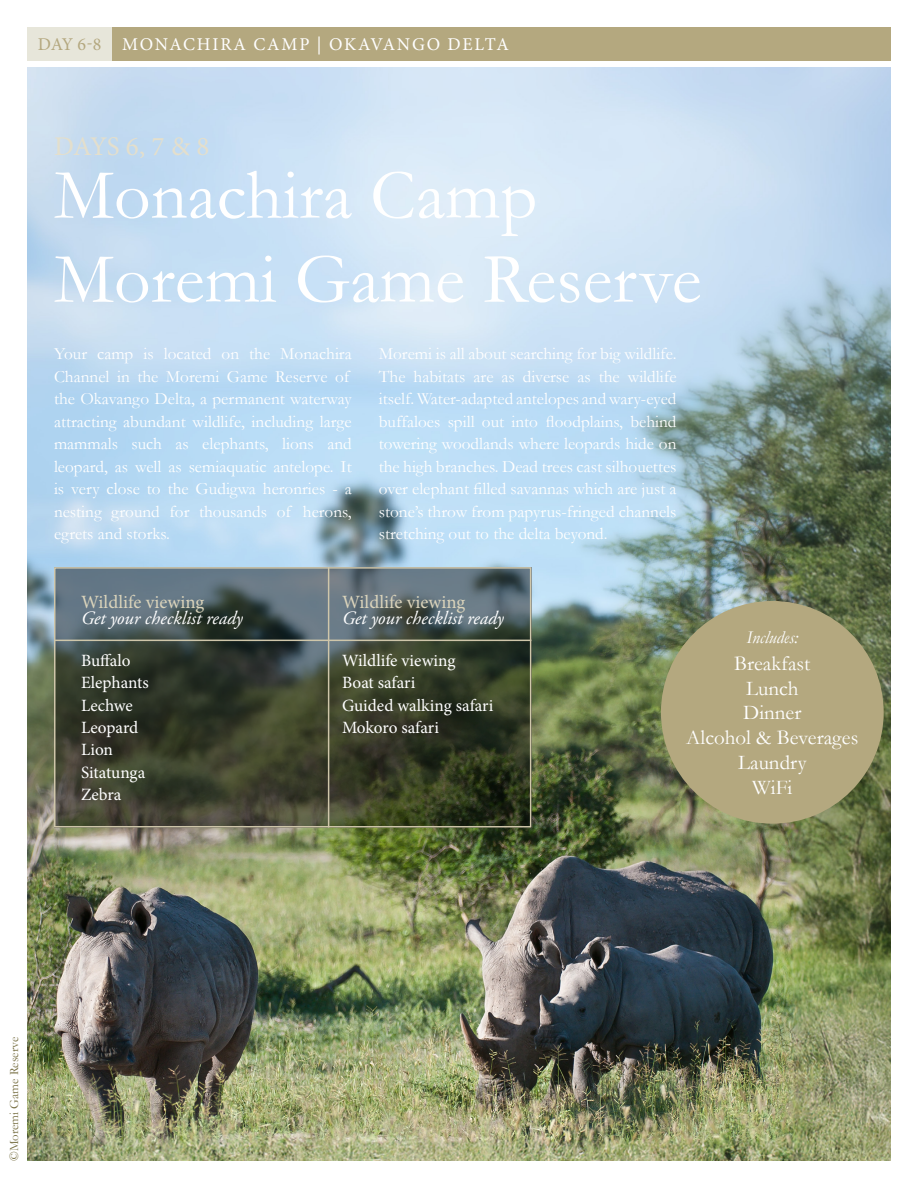
<style>
.page{position:relative;width:918px;height:1188px;background:#fff}
.page>*{position:absolute;margin:0;border:0;box-sizing:border-box;transform-origin:0 0}
.t1{font:72px/84px "Garamond";color:#fff}
.t2{font:27px "Minion Pro";color:#e4dfcc}
.t3{font:21px/24.8px "Garamond";color:#fff;text-align:center}
.t4{font:italic 18.75px "Adobe Garamond Pro";color:#fff}
.t5{font:18.75px "Minion Pro";color:#dbd4bb}
.t6{font:18px "Minion Pro";letter-spacing:.09em;color:#fff}
.t7{font:italic 18px "Garamond";color:#fff}
.t8{font:17.25px/22.5px "Garamond";color:#fff}
.t9{font:17.25px/22.5px "Minion Pro";color:#fff}
.t10{font:12.75px "Garamond";color:#797145}
.s1{color:#b4a87f}
</style>
<div class="page">
<img style="left:27px;top:68px;width:864px;height:1093px">
<div style="left:27px;top:27px;width:864px;height:34px;background:#b4a87f"></div>
<div style="left:27px;top:27px;width:84px;height:34px;background:#e7e6da"></div>
<div style="left:661px;top:601px;width:223px;height:223px;background:#b4a87f;border-radius:50%"></div>
<svg style="left:57px;top:570px;width:471px;height:255px;background:#40483d"></svg>
<div style="left:54px;top:567px;width:477px;height:261px;border:2px solid #cfc6aa"></div>
<hr style="left:328px;top:567px;width:1px;height:261px;background:#cfc6aa">
<hr style="left:54px;top:640px;width:477px;height:1px;background:#cfc6aa">
<p class="t6" style="left:38px;top:32px;width:472px"><span class="s1">DAY 6-8</span> MONACHIRA CAMP | OKAVANGO DELTA</p>
<h2 class="t2" style="left:54px;top:128px;width:157px">DAYS 6, 7 &amp; 8</h2>
<h1 class="t1" style="left:54px;top:151px;width:649px">Monachira Camp<br>Moremi Game Reserve</h1>
<p class="t8" style="left:54px;top:342px;width:299px">Your camp is located on the Monachira Channel in the Moremi Game Reserve of the Okavango Delta, a permanent waterway attracting abundant wildlife, including large mammals such as elephants, lions and leopard, as well as semiaquatic antelope. It is very close to the Gudigwa heronries - a nesting ground for thousands of herons, egrets and storks.</p>
<p class="t8" style="left:379px;top:342px;width:299px;text-align:justify">Moremi is all about searching for big wildlife.<br>The habitats are as diverse as the wildlife itself. Water-adapted antelopes and wary-eyed buffaloes spill out into floodplains, behind towering woodlands where leopards hide on the high branches. Dead trees cast silhouettes over elephant filled savannas which are just a stone’s throw from papyrus-fringed channels stretching out to the delta beyond.</p>
<p class="t5" style="left:81px;top:589px;width:125px">Wildlife viewing</p>
<p class="t4" style="left:81px;top:607px;width:163px">Get your checklist ready</p>
<p class="t9" style="left:81px;top:649px;width:69px">Buffalo<br>Elephants<br>Lechwe<br>Leopard<br>Lion<br>Sitatunga<br>Zebra</p>
<p class="t5" style="left:342px;top:589px;width:125px">Wildlife viewing</p>
<p class="t4" style="left:342px;top:607px;width:163px">Get your checklist ready</p>
<p class="t9" style="left:342px;top:649px;width:153px">Wildlife viewing<br>Boat safari<br>Guided walking safari<br>Mokoro safari</p>
<p class="t7" style="left:746px;top:625px;width:53px">Includes:</p>
<p class="t3" style="left:686px;top:650px;width:174px">Breakfast<br>Lunch<br>Dinner<br>Alcohol &amp; Beverages<br>Laundry<br>WiFi</p>
<p class="t10" style="left:5px;top:1161px;width:126px;rotate:-90deg">©Moremi Game Reserve</p>
</div>
